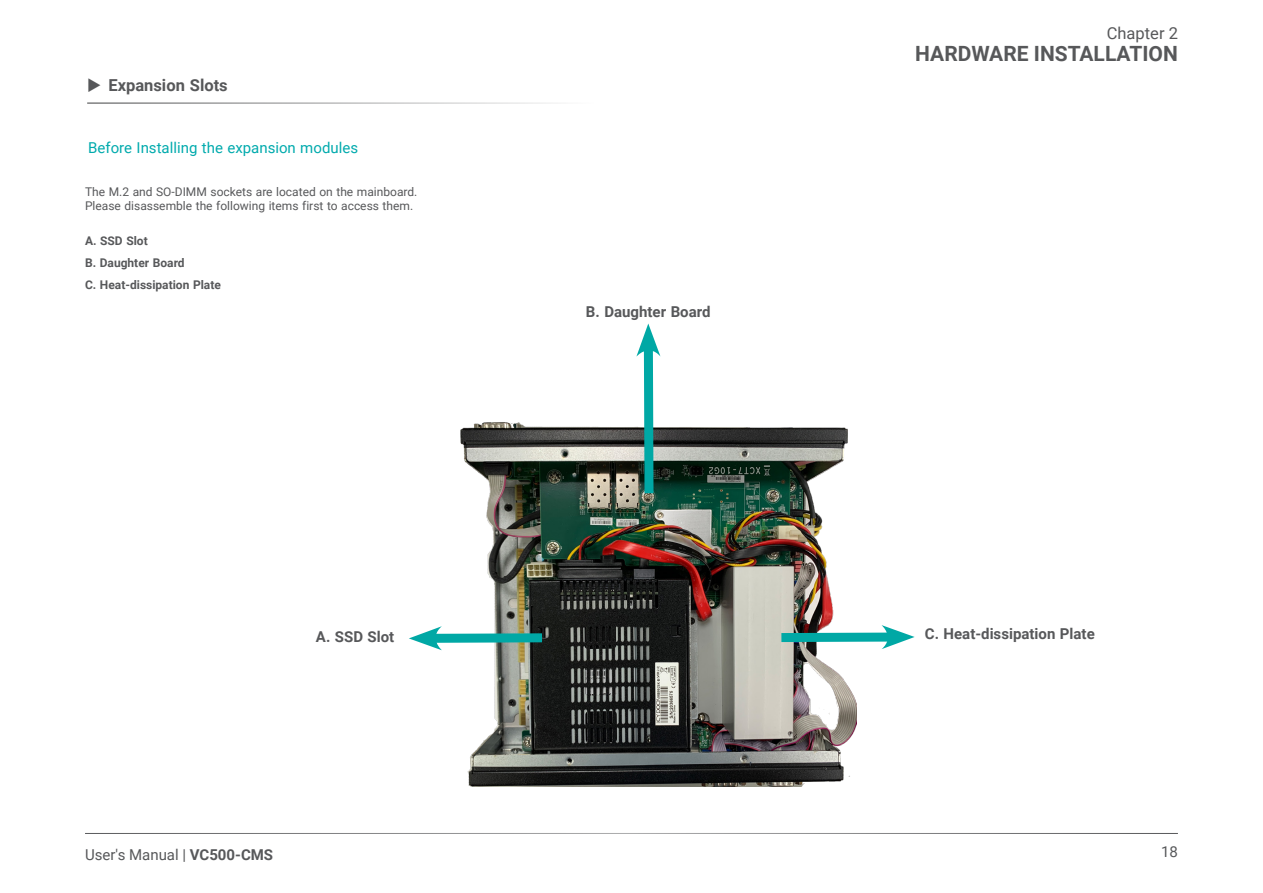
<style>
.page{position:relative;width:1263px;height:893px;background:#fff}
.page>*{position:absolute;margin:0;border:0;box-sizing:border-box;transform-origin:0 0}
.t1{font:700 21px "Roboto";color:#57585a}
.t2{font:700 16.5px "Roboto";color:#57585a}
.t3{font:16.5px "Roboto";color:#57585a}
.Items{font:700 15px "Roboto";color:#57585a}
.Heading_3{font:15px "Roboto";color:#00aaad}
.t4{font:15px "Roboto";color:#57585a}
.Body_Text{font:12px "Roboto";color:#57585a}
.Body_Text-2{font:700 12px "Roboto";color:#57585a}
.s1{font-weight:700}
</style>
<div class="page">
<hr style="left:85px;top:833px;width:1093px;height:1px;background:#57585a">
<hr style="left:87px;top:102px;width:515px;height:2px;background:#595a5b">
<img style="left:460px;top:422px;width:397px;height:365px">
<svg style="left:636px;top:323px;width:24px;height:179px"></svg>
<svg style="left:772px;top:625px;width:143px;height:24px"></svg>
<svg style="left:409px;top:626px;width:142px;height:24px"></svg>
<p class="t2" style="left:108px;top:74px;width:121px">Expansion Slots</p>
<p class="Heading_3" style="left:88px;top:138px;width:271px">Before Installing the expansion modules</p>
<p class="Body_Text" style="left:85px;top:184px;width:334px">The M.2 and SO-DIMM sockets are located on the mainboard.</p>
<p class="Body_Text" style="left:85px;top:197px;width:330px">Please disassemble the following items first to access them.</p>
<p class="Body_Text-2" style="left:85px;top:232px;width:64px">A. SSD Slot</p>
<p class="Body_Text-2" style="left:85px;top:254px;width:101px">B. Daughter Board</p>
<p class="Body_Text-2" style="left:85px;top:276px;width:137px">C. Heat-dissipation Plate</p>
<p class="Items" style="left:586px;top:301px;width:126px">B. Daughter Board</p>
<h2 class="t3" style="left:1107px;top:21px;width:73px">Chapter 2</h2>
<h1 class="t1" style="left:915px;top:39px;width:264px">HARDWARE INSTALLATION</h1>
<p class="Items" style="left:316px;top:626px;width:80px">A. SSD Slot</p>
<p class="Items" style="left:925px;top:623px;width:171px">C. Heat-dissipation Plate</p>
<p class="t4" style="left:85px;top:844px;width:190px">User's Manual | <span class="s1">VC500-CMS</span></p>
<p class="t4" style="left:1161px;top:841px;width:18px">18</p>
</div>
